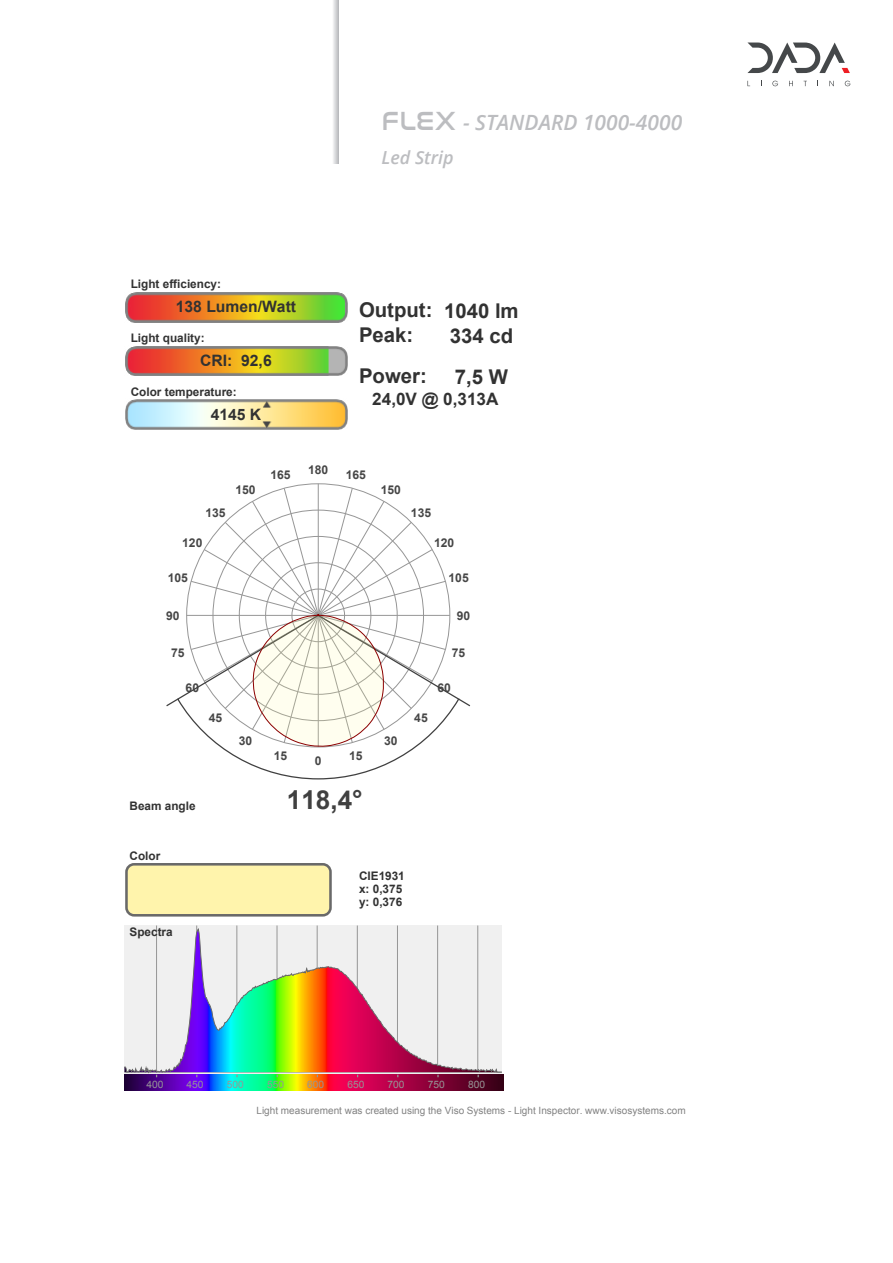
<style>
.page{position:relative;width:893px;height:1263px;background:#fff}
.page>*{position:absolute;margin:0;border:0;box-sizing:border-box;transform-origin:0 0}
.t1{font:700 26.1px "Arial";color:#404040}
.t2{font:italic 600 21px "Open Sans";color:#bcbdc0}
.t3{font:700 20.4px/25.5px "Arial";color:#323232}
.t4{font:italic 600 18px "Open Sans";color:#bcbdc0}
.t5{font:700 17.1px "Arial";color:#323232}
.t6{font:700 15.75px "Arial";color:#323232}
.t7{font:700 12.15px "Arial";color:#464646}
.t8{font:700 11.85px/12.8px "Arial";color:#323232}
.t9{font:10.2px "Arial";color:#969696}
.t10{font:10.05px "Arial";color:#828282}
.s1{font-family:"Nasalization Rg";font-weight:400;font-style:normal;font-size:27px}
</style>
<div class="page">
<hr style="left:318px;top:484px;width:1px;height:131px;background:#969696">
<svg style="left:180px;top:614px;width:277px;height:166px"></svg>
<svg style="left:457px;top:697px;width:14px;height:10px"></svg>
<svg style="left:166px;top:697px;width:14px;height:10px"></svg>
<svg style="left:190px;top:487px;width:256px;height:260px"></svg>
<img style="left:125px;top:292px;width:223px;height:30px">
<img style="left:125px;top:346px;width:223px;height:30px">
<img style="left:125px;top:399px;width:223px;height:30px">
<div style="left:125px;top:863px;width:207px;height:53px;background:#fff4ac;border:3px solid #696969;border-radius:8px"></div>
<hr style="left:156px;top:925px;width:1px;height:147px;background:#969696">
<hr style="left:196px;top:925px;width:1px;height:147px;background:#969696">
<hr style="left:237px;top:925px;width:1px;height:147px;background:#969696">
<hr style="left:277px;top:925px;width:1px;height:147px;background:#969696">
<hr style="left:317px;top:925px;width:1px;height:147px;background:#969696">
<hr style="left:357px;top:925px;width:1px;height:147px;background:#969696">
<hr style="left:397px;top:925px;width:1px;height:147px;background:#969696">
<hr style="left:437px;top:925px;width:1px;height:147px;background:#969696">
<hr style="left:477px;top:925px;width:1px;height:147px;background:#969696">
<svg style="left:124px;top:927px;width:378px;height:147px"></svg>
<img style="left:124px;top:1075px;width:379px;height:15px">
<svg style="left:772px;top:81px;width:6px;height:5px"></svg>
<svg style="left:789px;top:81px;width:4px;height:5px"></svg>
<svg style="left:829px;top:81px;width:5px;height:5px"></svg>
<svg style="left:845px;top:81px;width:5px;height:5px"></svg>
<svg style="left:747px;top:43px;width:103px;height:30px"></svg>
<svg style="left:333px;top:0;width:6px;height:164px"></svg>
<h2 class="t2" style="left:381px;top:108px;width:302px"><span class="s1">FLEX</span> - STANDARD 1000-4000</h2>
<h3 class="t4" style="left:381px;top:145px;width:74px">Led Strip</h3>
<p class="t8" style="left:131px;top:278px;width:92px">Light efficiency:</p>
<h3 class="t6" style="left:176px;top:296px;width:122px">138 Lumen/Watt</h3>
<p class="t8" style="left:131px;top:332px;width:75px">Light quality:</p>
<h3 class="t6" style="left:200px;top:350px;width:73px">CRI: 92,6</h3>
<p class="t8" style="left:131px;top:385px;width:107px">Color temperature:</p>
<h3 class="t6" style="left:211px;top:404px;width:52px">4145 K</h3>
<p class="t7" style="left:205px;top:504px;width:22px">135</p>
<p class="t7" style="left:182px;top:534px;width:22px">120</p>
<p class="t7" style="left:168px;top:570px;width:22px">105</p>
<p class="t7" style="left:235px;top:481px;width:22px">150</p>
<p class="t7" style="left:166px;top:607px;width:15px">90</p>
<p class="t7" style="left:171px;top:645px;width:15px">75</p>
<p class="t7" style="left:186px;top:680px;width:15px">60</p>
<p class="t7" style="left:209px;top:710px;width:15px">45</p>
<p class="t7" style="left:239px;top:733px;width:15px">30</p>
<p class="t7" style="left:270px;top:467px;width:22px">165</p>
<p class="t7" style="left:274px;top:748px;width:15px">15</p>
<p class="t7" style="left:308px;top:462px;width:22px">180</p>
<p class="t7" style="left:315px;top:752px;width:8px">0</p>
<h3 class="t3" style="left:359px;top:297px;width:161px">Output: 1040 lm<br>Peak:</h3>
<h3 class="t3" style="left:450px;top:324px;width:65px">334 cd</h3>
<h3 class="t3" style="left:359px;top:364px;width:69px">Power:</h3>
<h3 class="t3" style="left:455px;top:365px;width:55px">7,5 W</h3>
<h3 class="t5" style="left:372px;top:388px;width:128px">24,0V @ 0,313A</h3>
<p class="t7" style="left:346px;top:467px;width:22px">165</p>
<p class="t7" style="left:349px;top:748px;width:15px">15</p>
<p class="t7" style="left:381px;top:481px;width:22px">150</p>
<p class="t7" style="left:384px;top:733px;width:15px">30</p>
<p class="t7" style="left:411px;top:504px;width:22px">135</p>
<p class="t7" style="left:434px;top:534px;width:22px">120</p>
<p class="t7" style="left:449px;top:570px;width:22px">105</p>
<p class="t7" style="left:457px;top:607px;width:15px">90</p>
<p class="t7" style="left:452px;top:645px;width:15px">75</p>
<p class="t7" style="left:437px;top:680px;width:15px">60</p>
<p class="t7" style="left:414px;top:710px;width:15px">45</p>
<p class="t8" style="left:130px;top:799px;width:68px">Beam angle</p>
<p class="t8" style="left:130px;top:849px;width:32px">Color</p>
<p class="t8" style="left:130px;top:926px;width:45px">Spectra</p>
<h1 class="t1" style="left:287px;top:782px;width:77px">118,4°</h1>
<p class="t8" style="left:359px;top:870px;width:47px">CIE1931 x: 0,375 y: 0,376</p>
<p class="t9" style="left:146px;top:1077px;width:19px">400</p>
<p class="t9" style="left:187px;top:1077px;width:19px">450</p>
<p class="t9" style="left:227px;top:1077px;width:19px">500</p>
<p class="t9" style="left:267px;top:1077px;width:19px">550</p>
<p class="t9" style="left:307px;top:1077px;width:19px">600</p>
<p class="t9" style="left:347px;top:1077px;width:19px">650</p>
<p class="t9" style="left:388px;top:1077px;width:19px">700</p>
<p class="t9" style="left:428px;top:1077px;width:19px">750</p>
<p class="t9" style="left:468px;top:1077px;width:19px">800</p>
<p class="t10" style="left:257px;top:1104px;width:431px">Light measurement was created using the Viso Systems - Light Inspector. www.visosystems.com</p>
</div>
